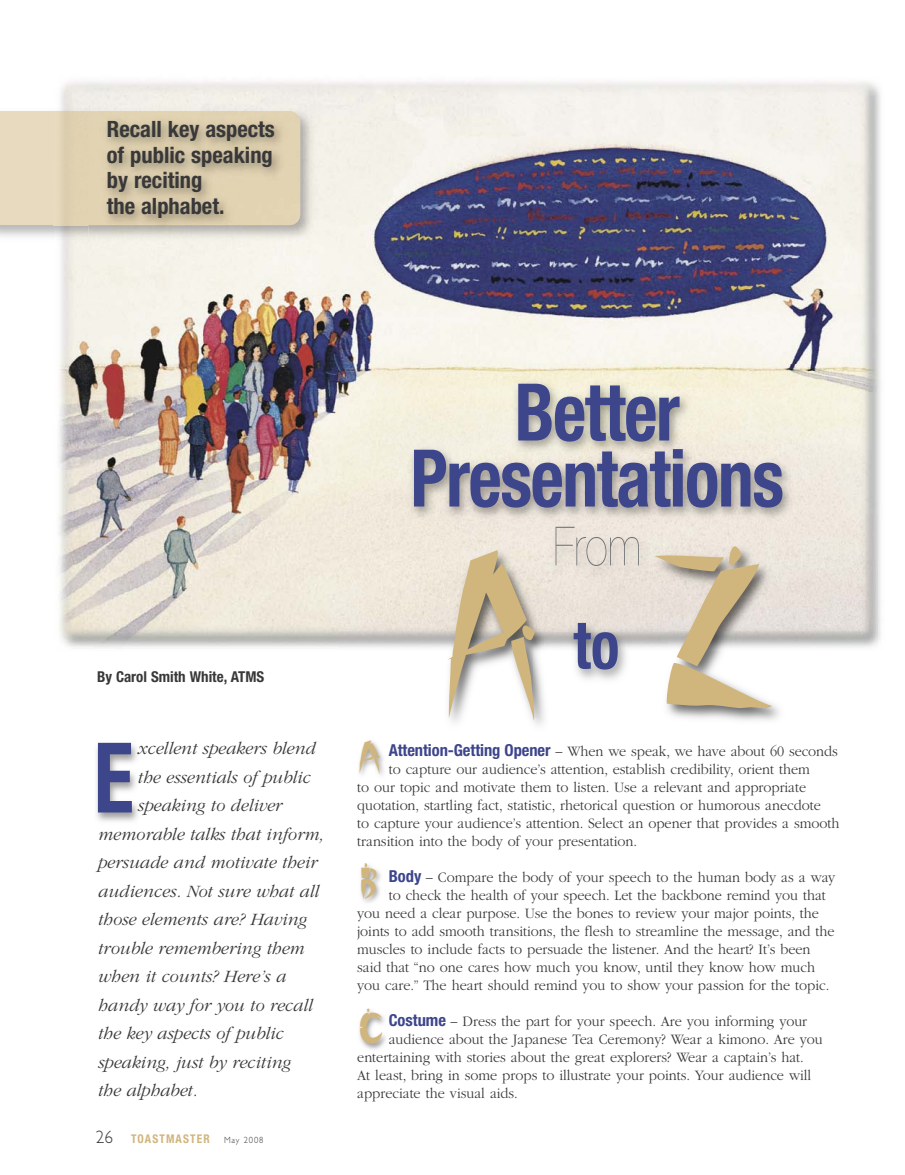
<style>
.page{position:relative;width:905px;height:1175px;background:#fff}
.page>*{position:absolute;margin:0;border:0;box-sizing:border-box;transform-origin:0 0}
.t1{font:213px "Cutout Std";color:#d0b57d;scale:.8 1}
.t2{font:700 condensed 97.5px "Helvetica Neue LT Std";color:#3d458b;scale:.85 1}
.t3{font:700 condensed 79.5px/66px "Helvetica Neue LT Std";letter-spacing:-.02em;color:#3d458b;text-align:center;scale:.9 1}
.t4{font:42.15px "Cutout Std";color:#d0b57d;scale:.95 1}
.t5{font:700 condensed 22.5px/25.5px "Helvetica Neue LT Std";color:#393839}
.t6{font:italic 300 18px "ITC Garamond Std";color:#393839}
.t7{font:300 15px "ITC Garamond Std";color:#393839;scale:.95 1}
.t8{font:700 condensed 15px "Helvetica Neue LT Std";color:#393839}
.t9{font:700 condensed 12px "Helvetica Neue LT Std";letter-spacing:.1em;color:#d0b57d;scale:.95 1}
.s1{font-family:"Gill Sans";font-weight:300;font-stretch:normal;font-size:18px;color:#393839}
.s2{font-family:"Gill Sans";font-weight:300;font-stretch:normal;font-size:9px;color:#393839}
.s3{font-family:"Helvetica Neue LT Std";font-weight:700;font-stretch:condensed;font-size:16.5px;color:#3d458b}
</style>
<div class="page">
<img style="left:58px;top:81px;width:823px;height:568px">
<img style="left:0;top:105px;width:319px;height:139px">
<div style="left:0;top:111px;width:54px;height:114px;background:#e8dabe"></div>
<img style="left:54px;top:111px;width:35px;height:114px">
<img style="left:89px;top:108px;width:222px;height:147px">
<img style="left:338px;top:364px;width:526px;height:150px">
<img style="left:338px;top:514px;width:539px;height:117px">
<img style="left:448px;top:650px;width:331px;height:75px">
<img style="left:667px;top:631px;width:210px;height:19px">
<img style="left:338px;top:631px;width:196px;height:19px">
<img style="left:555px;top:527px;width:84px;height:39px">
<img style="left:534px;top:604px;width:133px;height:114px">
<img style="left:573px;top:623px;width:44px;height:46px">
<img style="left:359px;top:741px;width:25px;height:34px">
<img style="left:360px;top:865px;width:21px;height:38px">
<img style="left:359px;top:1010px;width:27px;height:40px">
<img style="left:96px;top:744px;width:42px;height:78px">
<h3 class="t5" style="left:107px;top:118px;width:170px">Recall key aspects of public speaking by reciting<br>the alphabet.</h3>
<p class="t8" style="left:97px;top:671px;width:169px">By Carol Smith White, ATMS</p>
<p class="t6" style="left:138px;top:741px;width:179px">xcellent speakers blend</p>
<p class="t6" style="left:138px;top:770px;width:174px">the essentials of public</p>
<p class="t6" style="left:138px;top:798px;width:145px">speaking to deliver</p>
<p class="t6" style="left:98px;top:827px;width:228px">memorable talks that inform,</p>
<p class="t6" style="left:98px;top:855px;width:220px">persuade and motivate their</p>
<p class="t6" style="left:98px;top:884px;width:222px">audiences. Not sure what all</p>
<p class="t6" style="left:98px;top:912px;width:210px">those elements are? Having</p>
<p class="t6" style="left:98px;top:941px;width:208px">trouble remembering them</p>
<p class="t6" style="left:98px;top:969px;width:189px">when it counts? Here’s a</p>
<p class="t6" style="left:98px;top:998px;width:216px">handy way for you to recall</p>
<p class="t6" style="left:98px;top:1026px;width:187px">the key aspects of public</p>
<p class="t6" style="left:98px;top:1055px;width:194px">speaking, just by reciting</p>
<p class="t6" style="left:98px;top:1083px;width:101px">the alphabet.</p>
<h2 class="t2" style="left:94px;top:743px;width:48px">E</h2>
<p class="t9" style="left:96px;top:1134px;width:178px"><span class="s1">26</span> TOASTMASTER <span class="s2">May 2008</span></p>
<h3 class="t3" style="left:410px;top:386px;width:416px">Better<br>Presentations</h3>
<h1 class="t1" style="left:438px;top:512px;width:410px">A Z</h1>
<h3 class="t4" style="left:357px;top:732px;width:29px">A</h3>
<p class="t7" style="left:388px;top:745px;width:474px"><span class="s3">Attention-Getting Opener</span> – When we speak, we have about 60 seconds</p>
<p class="t7" style="left:389px;top:763px;width:445px">to capture our audience’s attention, establish credibility, orient them</p>
<p class="t7" style="left:357px;top:781px;width:474px">to our topic and motivate them to listen. Use a relevant and appropriate</p>
<p class="t7" style="left:357px;top:799px;width:489px">quotation, startling fact, statistic, rhetorical question or humorous anecdote</p>
<p class="t7" style="left:357px;top:817px;width:509px">to capture your audience’s attention. Select an opener that provides a smooth</p>
<p class="t7" style="left:357px;top:835px;width:296px">transition into the body of your presentation.</p>
<p class="t7" style="left:388px;top:871px;width:471px"><span class="s3">Body</span> – Compare the body of your speech to the human body as a way</p>
<p class="t7" style="left:388px;top:889px;width:462px">to check the health of your speech. Let the backbone remind you that</p>
<p class="t7" style="left:357px;top:907px;width:487px">you need a clear purpose. Use the bones to review your major points, the</p>
<p class="t7" style="left:357px;top:925px;width:504px">joints to add smooth transitions, the flesh to streamline the message, and the</p>
<p class="t7" style="left:357px;top:943px;width:479px">muscles to include facts to persuade the listener. And the heart? It’s been</p>
<p class="t7" style="left:357px;top:961px;width:483px">said that “no one cares how much you know, until they know how much</p>
<p class="t7" style="left:357px;top:979px;width:498px">you care.” The heart should remind you to show your passion for the topic.</p>
<p class="t7" style="left:388px;top:1015px;width:442px"><span class="s3">Costume</span> – Dress the part for your speech. Are you informing your</p>
<p class="t7" style="left:389px;top:1033px;width:458px">audience about the Japanese Tea Ceremony? Wear a kimono. Are you</p>
<p class="t7" style="left:357px;top:1051px;width:471px">entertaining with stories about the great explorers? Wear a captain’s hat.</p>
<p class="t7" style="left:357px;top:1069px;width:479px">At least, bring in some props to illustrate your points. Your audience will</p>
<p class="t7" style="left:357px;top:1087px;width:171px">appreciate the visual aids.</p>
<h3 class="t4" style="left:357px;top:858px;width:25px">B</h3>
<h3 class="t4" style="left:357px;top:1004px;width:30px">C</h3>
</div>
